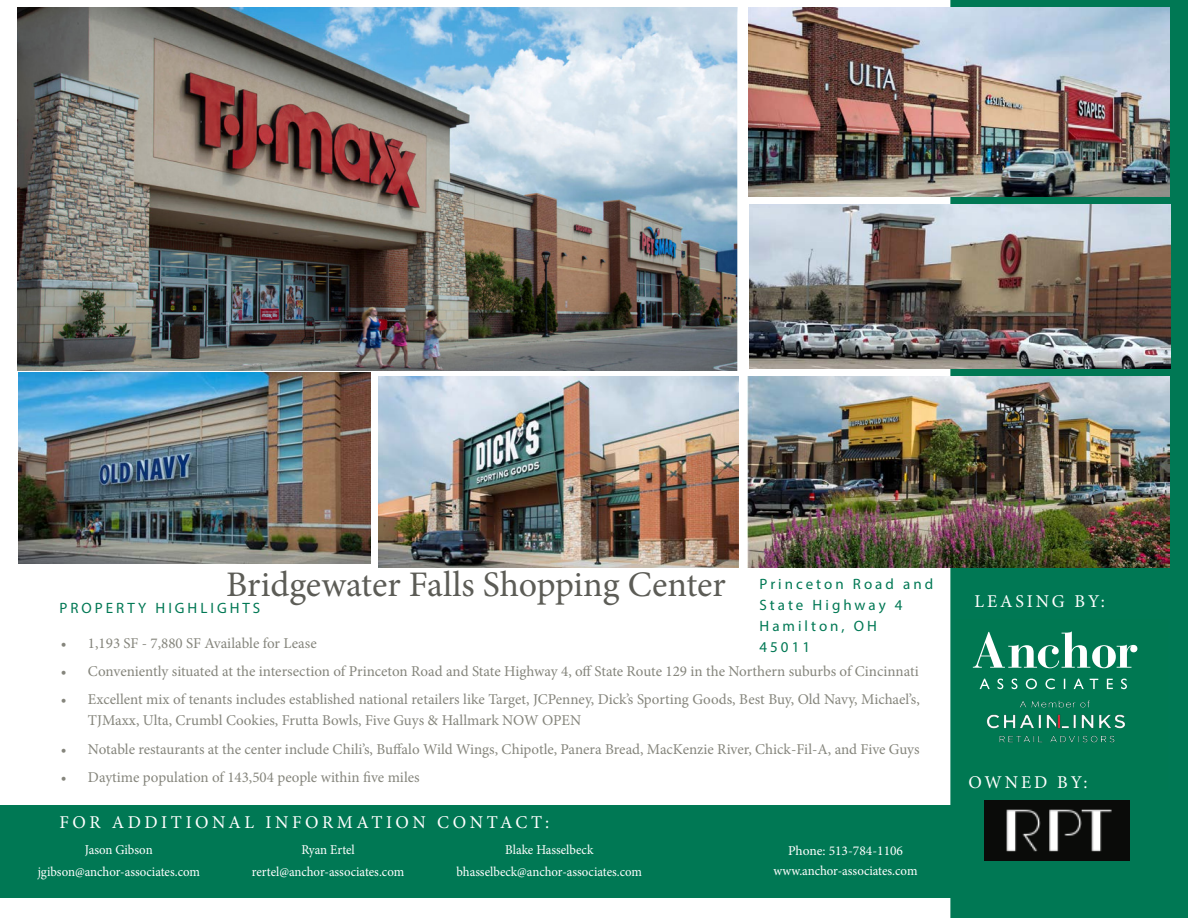
<style>
.page{position:relative;width:1188px;height:918px;background:#fff}
.page>*{position:absolute;margin:0;border:0;box-sizing:border-box;transform-origin:0 0}
.t1{font:36px "Minion Pro";letter-spacing:-.005em;color:#5c5c56}
.t2{font:18px "Minion Pro";letter-spacing:.19em;color:#fff}
.t3{font:18px "Minion Pro";letter-spacing:.16em;color:#fff}
.t4{font:15px/21px "Minion Pro";color:#85857c}
.t5{font:15px/21px "Myriad Pro";letter-spacing:.2em;color:#007854}
.t6{font:13.5px "Minion Pro";letter-spacing:-.005em;color:#fff;scale:.95 1}
.t7{font:13.5px "Minion Pro";letter-spacing:-.005em;color:#fff}
</style>
<div class="page">
<div style="left:951px;top:1px;width:236px;height:916px;background:#007854"></div>
<div style="left:950px;top:0;width:238px;height:918px;border:2px solid #007854"></div>
<div style="left:0;top:805px;width:1186px;height:93px;background:#007854"></div>
<svg style="left:973px;top:631px;width:164px;height:37px"></svg>
<svg style="left:980px;top:679px;width:147px;height:10px"></svg>
<img style="left:986px;top:700px;width:139px;height:43px">
<img style="left:984px;top:800px;width:146px;height:61px">
<img style="left:748px;top:8px;width:422px;height:188px">
<img style="left:19px;top:373px;width:352px;height:191px">
<img style="left:378px;top:376px;width:361px;height:192px">
<img style="left:748px;top:376px;width:421px;height:192px">
<img style="left:17px;top:8px;width:721px;height:362px">
<img style="left:749px;top:204px;width:422px;height:165px">
<p class="t1" style="left:226px;top:560px;width:501px">Bridgewater Falls Shopping Center</p>
<p class="t5" style="left:760px;top:574px;width:175px">Princeton Road and<br>State Highway 4</p>
<p class="t5" style="left:760px;top:616px;width:119px">Hamilton, OH</p>
<p class="t5" style="left:760px;top:637px;width:52px">45011</p>
<p class="t5" style="left:59px;top:597px;width:202px">PROPERTY HIGHLIGHTS</p>
<p class="t4" style="left:61px;top:633px;width:257px">• 1,193 SF - 7,880 SF Available for Lease</p>
<p class="t4" style="left:61px;top:661px;width:859px">• Conveniently situated at the intersection of Princeton Road and State Highway 4, off State Route 129 in the Northern suburbs of Cincinnati</p>
<p class="t4" style="left:88px;top:689px;width:833px;text-indent:-27px">• Excellent mix of tenants includes established national retailers like Target, JCPenney, Dick’s Sporting Goods, Best Buy, Old Navy, Michael’s,<br>TJMaxx, Ulta, Crumbl Cookies, Frutta Bowls, Five Guys &amp; Hallmark NOW OPEN</p>
<p class="t4" style="left:61px;top:738px;width:860px">• Notable restaurants at the center include Chili’s, Buffalo Wild Wings, Chipotle, Panera Bread, MacKenzie River, Chick-Fil-A, and Five Guys</p>
<p class="t4" style="left:61px;top:766px;width:360px">• Daytime population of 143,504 people within five miles</p>
<p class="t2" style="left:59px;top:810px;width:492px">FOR ADDITIONAL INFORMATION CONTACT:</p>
<p class="t6" style="left:85px;top:841px;width:73px">Jason Gibson</p>
<p class="t6" style="left:38px;top:862px;width:172px">jgibson@anchor-associates.com</p>
<p class="t6" style="left:301px;top:841px;width:58px">Ryan Ertel</p>
<p class="t6" style="left:252px;top:862px;width:162px">rertel@anchor-associates.com</p>
<p class="t6" style="left:505px;top:841px;width:94px">Blake Hasselbeck</p>
<p class="t6" style="left:457px;top:862px;width:197px">bhasselbeck@anchor-associates.com</p>
<p class="t7" style="left:788px;top:842px;width:117px">Phone: 513-784-1106</p>
<p class="t6" style="left:774px;top:862px;width:153px">www.anchor-associates.com</p>
<p class="t3" style="left:975px;top:590px;width:132px">LEASING BY:</p>
<p class="t2" style="left:969px;top:770px;width:121px">OWNED BY:</p>
</div>
